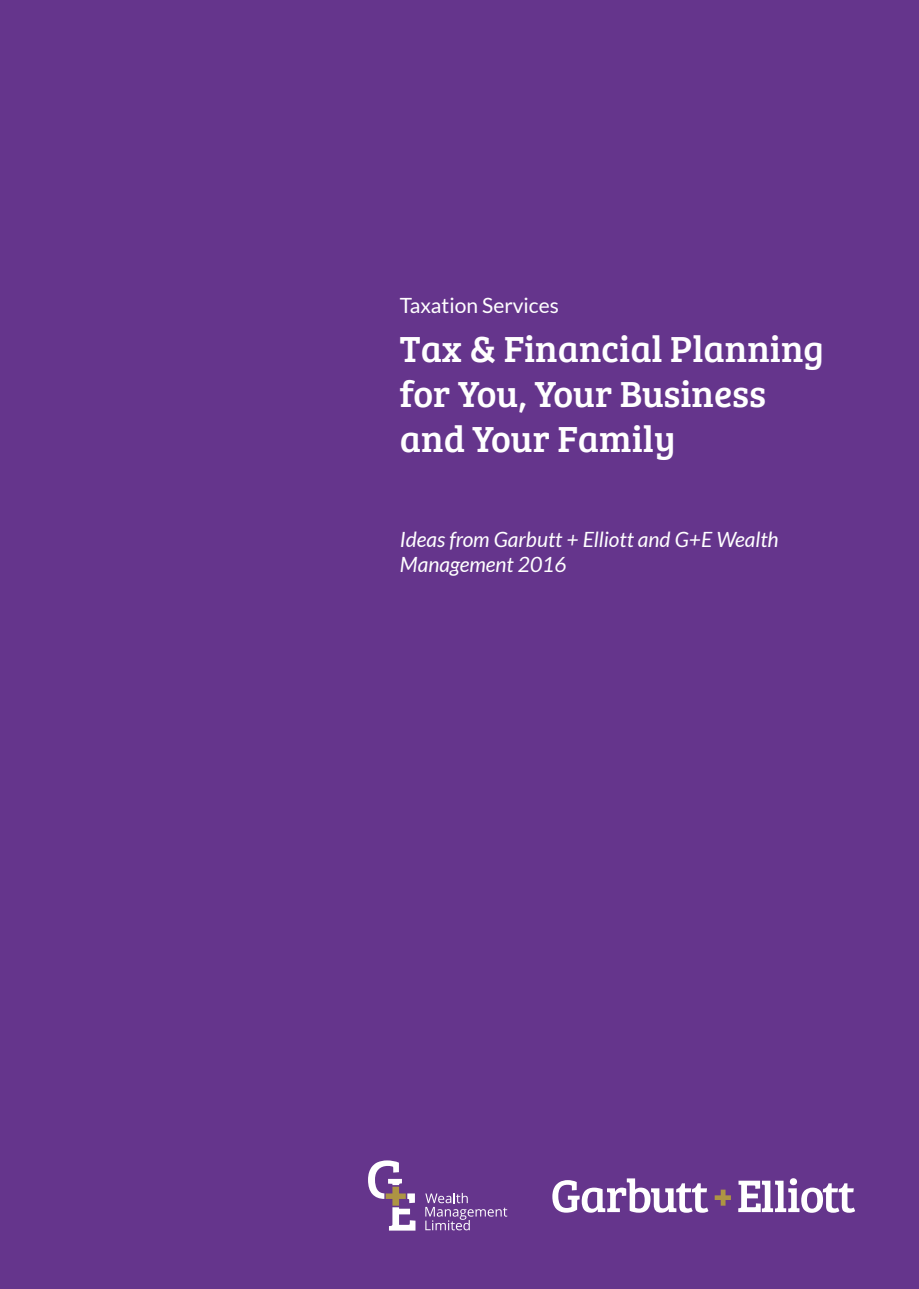
<style>
.page{position:relative;width:919px;height:1289px;background:#fff}
.page>*{position:absolute;margin:0;border:0;box-sizing:border-box;transform-origin:0 0}
.t1{font:37.5px/45px "Bree Serif";color:#fff}
.t2{font:italic 21px/25.2px "Lato";color:#fff}
.t3{font:21px "Lato";color:#fff}
</style>
<div class="page">
<div style="left:0;top:0;width:918px;height:1288px;background:#65358c"></div>
<svg style="left:368px;top:1160px;width:47px;height:70px"></svg>
<svg style="left:425px;top:1192px;width:82px;height:38px"></svg>
<svg style="left:552px;top:1178px;width:156px;height:34px"></svg>
<svg style="left:738px;top:1178px;width:117px;height:34px"></svg>
<svg style="left:714px;top:1189px;width:16px;height:16px"></svg>
<p class="t3" style="left:400px;top:293px;width:160px">Taxation Services</p>
<p class="t1" style="left:400px;top:324px;width:425px">Tax &amp; Financial Planning for You, Your Business and Your Family</p>
<p class="t2" style="left:400px;top:527px;width:380px">Ideas from Garbutt + Elliott and G+E Wealth<br>Management 2016</p>
</div>
